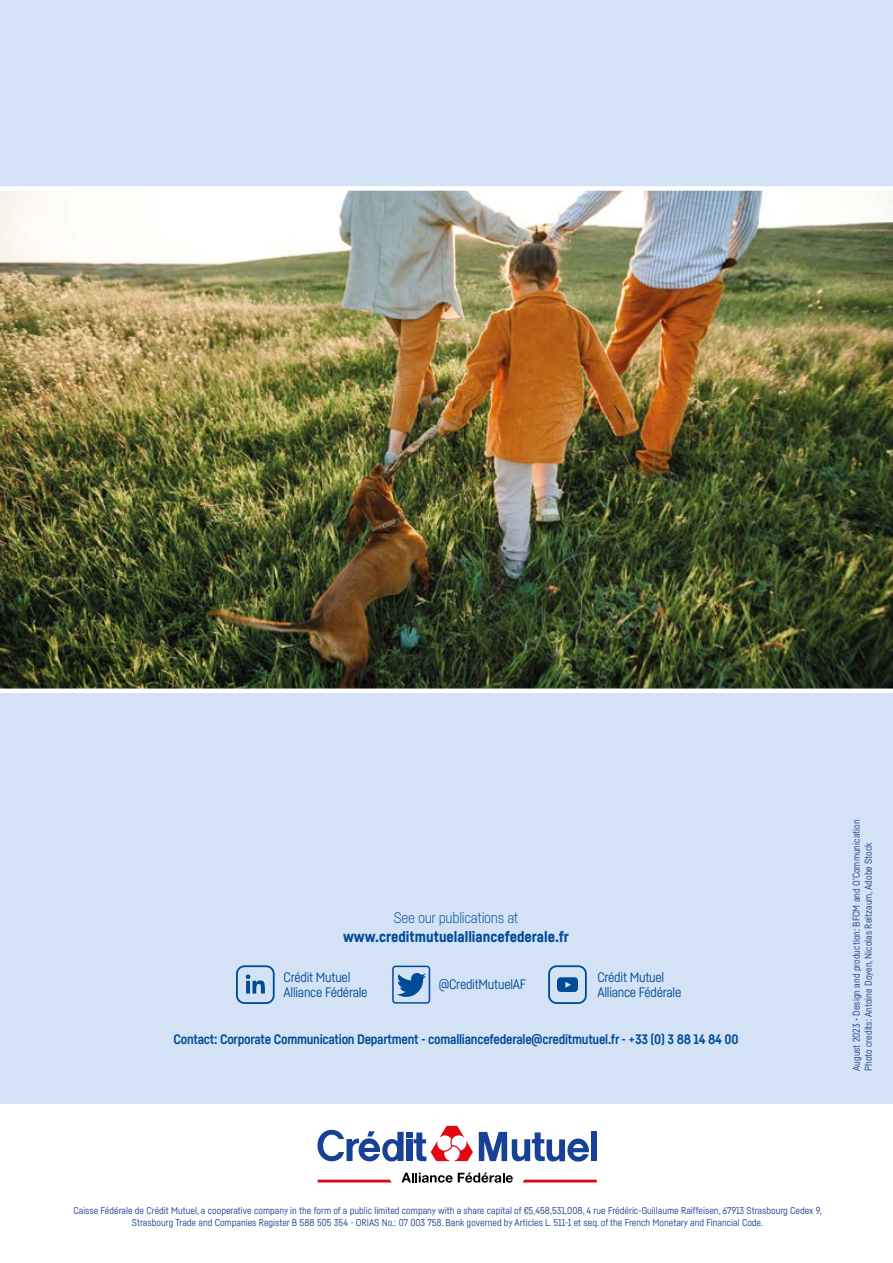
<style>
.page{position:relative;width:893px;height:1263px;background:#fff}
.page>*{position:absolute;margin:0;border:0;box-sizing:border-box;transform-origin:0 0}
.t1{font:900 15px "Fabrikat";color:#004b99}
.t2{font:300 15px "Fabrikat";letter-spacing:-.02em;color:#004b99}
.t3{font:700 13.5px "Fabrikat";letter-spacing:-.02em;color:#004b99}
.t4{font:13.5px/15px "Fabrikat";letter-spacing:-.02em;color:#004b99}
.t5{font:9.75px/12px "Fabrikat";color:#1d3d90}
</style>
<div class="page">
<div style="left:0;top:0;width:893px;height:1227px;background:#d3e2f5"></div>
<div style="left:0;top:1104px;width:893px;height:159px;background:#fff"></div>
<img style="left:0;top:191px;width:893px;height:497px">
<div style="left:0;top:688px;width:893px;height:5px;background:#fff"></div>
<div style="left:0;top:186px;width:893px;height:5px;background:#fff"></div>
<svg style="left:479px;top:1132px;width:110px;height:30px"></svg>
<div style="left:591px;top:1132px;width:6px;height:29px;background:#164194"></div>
<svg style="left:317px;top:1126px;width:156px;height:36px"></svg>
<svg style="left:401px;top:1172px;width:112px;height:10px"></svg>
<svg style="left:318px;top:1179px;width:74px;height:3px"></svg>
<svg style="left:523px;top:1179px;width:74px;height:3px"></svg>
<svg style="left:236px;top:965px;width:39px;height:39px"></svg>
<svg style="left:548px;top:965px;width:39px;height:39px"></svg>
<div style="left:392px;top:966px;width:38px;height:38px;border:2px solid #004b99;border-radius:3px"></div>
<svg style="left:397px;top:973px;width:29px;height:24px"></svg>
<h1 class="t2" style="left:394px;top:909px;width:126px">See our publications at</h1>
<h1 class="t1" style="left:343px;top:928px;width:227px">www.creditmutuelalliancefederale.fr</h1>
<h2 class="t4" style="left:284px;top:970px;width:85px">Crédit Mutuel<br>Alliance Fédérale</h2>
<h2 class="t4" style="left:597px;top:970px;width:85px">Crédit Mutuel<br>Alliance Fédérale</h2>
<h2 class="t4" style="left:439px;top:976px;width:89px">@CreditMutuelAF</h2>
<h2 class="t3" style="left:173px;top:1030px;width:567px">Contact: Corporate Communication Department - comalliancefederale@creditmutuel.fr - +33 (0) 3 88 14 84 00</h2>
<p class="t5" style="left:850px;top:1071px;width:253px;rotate:-90deg">August 2023 • Design and production: BFCM and O’Communication<br>Photo credits: Antoine Doyen, Nicolas Reitzaum, Adobe Stock</p>
<p class="t5" style="left:73px;top:1204px;width:750px;text-align:center">Caisse Fédérale de Crédit Mutuel, a cooperative company in the form of a public limited company with a share capital of €5,458,531,008, 4 rue Frédéric-Guillaume Raiffeisen, 67913 Strasbourg Cedex 9,<br>Strasbourg Trade and Companies Register B 588 505 354 - ORIAS No.: 07 003 758. Bank governed by Articles L. 511-1 et seq. of the French Monetary and Financial Code.</p>
</div>
